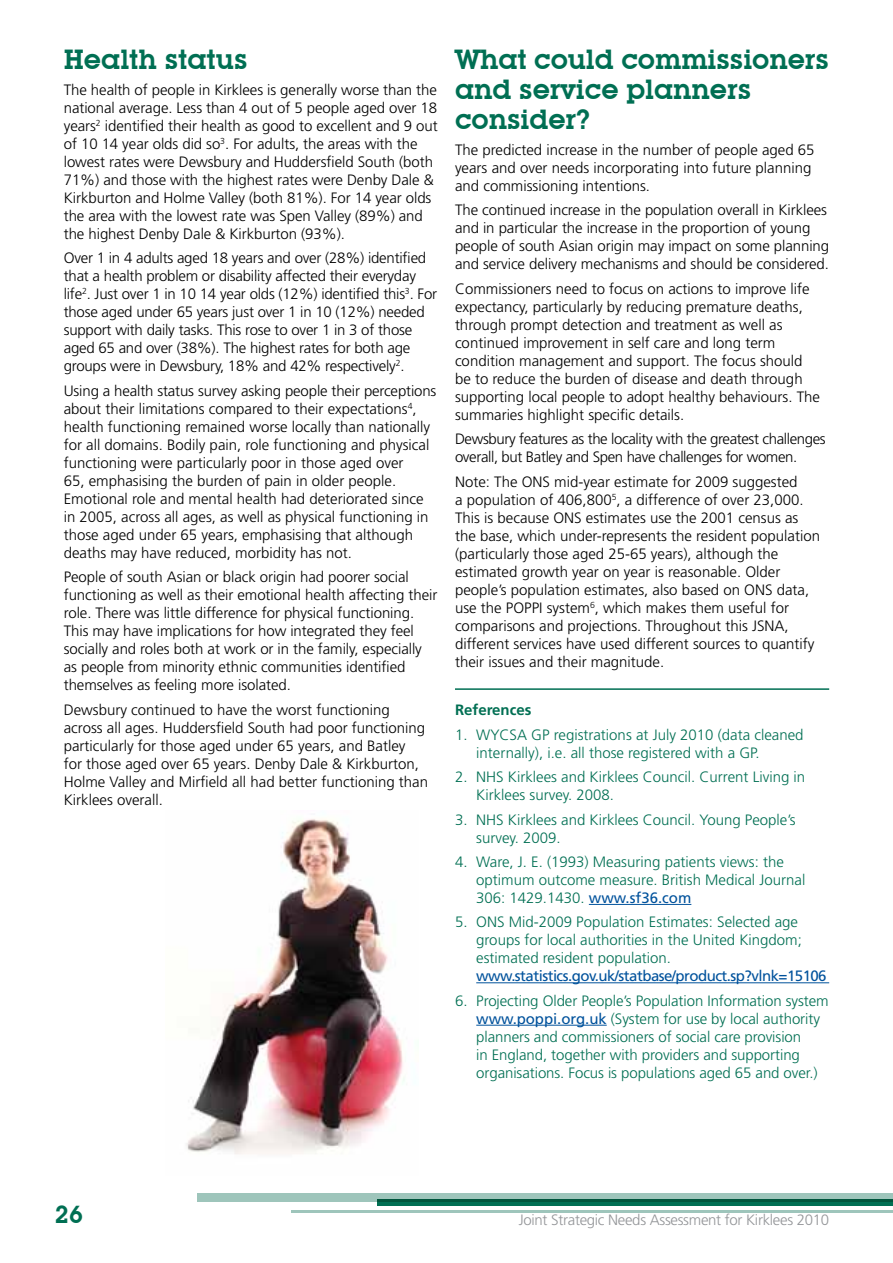
<style>
.page{position:relative;width:893px;height:1263px;background:#fff}
.page>*{position:absolute;margin:0;border:0;box-sizing:border-box;transform-origin:0 0}
.t1{font:600 27px/30px "Lubalin Graph IT Cby BT";letter-spacing:-.005em;color:#006f53}
.t2{font:600 24px "Lubalin Graph IT Cby BT";color:#006f53}
.t3{font:300 15px/18px "Frutiger LT";color:#000}
.t4{font:300 15px/18px "Frutiger LT";color:#006f53}
.t5{font:300 15px/18px "Frutiger LT";letter-spacing:-.025em;color:#000}
.t6{font:15px "Frutiger LT";letter-spacing:-.035em;color:#00529c}
.t7{font:300 15px "Frutiger";letter-spacing:-.02em;color:#939598}
.t8{font:700 15px "Frutiger LT";color:#006f53}
.s1{font-weight:400;color:#00529c}
</style>
<div class="page">
<div style="left:198px;top:1193px;width:695px;height:9px;background:#9ec5bb"></div>
<svg style="left:378px;top:1199px;width:514px;height:6px;background:#006247"></svg>
<hr style="left:291px;top:1210px;width:602px;height:2px;background:#9ec5bb">
<hr style="left:892px;top:0;width:1px;height:316px;background:#c78fbf">
<img style="left:186px;top:819px;width:219px;height:335px">
<hr style="left:455px;top:688px;width:374px;height:2px;background:#006f53">
<hr style="left:589px;top:904px;width:102px;height:1px;background:#00529c">
<hr style="left:476px;top:982px;width:353px;height:1px;background:#00529c">
<hr style="left:476px;top:1025px;width:131px;height:1px;background:#00529c">
<h1 class="t1" style="left:64px;top:44px;width:186px">Health status</h1>
<p class="t3" style="left:64px;top:81px;width:375px">The health of people in Kirklees is generally worse than the national average. Less than 4 out of 5 people aged over 18 years<sup>2</sup> identified their health as good to excellent and 9 out of 10 14 year olds did so<sup>3</sup>. For adults, the areas with the lowest rates were Dewsbury and Huddersfield South (both 71%) and those with the highest rates were Denby Dale &amp; Kirkburton and Holme Valley (both 81%). For 14 year olds the area with the lowest rate was Spen Valley (89%) and the highest Denby Dale &amp; Kirkburton (93%).</p>
<p class="t3" style="left:64px;top:249px;width:375px">Over 1 in 4 adults aged 18 years and over (28%) identified that a health problem or disability affected their everyday life<sup>2</sup>. Just over 1 in 10 14 year olds (12%) identified this<sup>3</sup>. For those aged under 65 years just over 1 in 10 (12%) needed support with daily tasks. This rose to over 1 in 3 of those aged 65 and over (38%). The highest rates for both age groups were in Dewsbury, 18% and 42% respectively<sup>2</sup>.</p>
<p class="t3" style="left:64px;top:382px;width:374px">Using a health status survey asking people their perceptions about their limitations compared to their expectations<sup>4</sup>, health functioning remained worse locally than nationally for all domains. Bodily pain, role functioning and physical functioning were particularly poor in those aged over<br>65, emphasising the burden of pain in older people.<br>Emotional role and mental health had deteriorated since in 2005, across all ages, as well as physical functioning in those aged under 65 years, emphasising that although deaths may have reduced, morbidity has not.</p>
<p class="t3" style="left:64px;top:568px;width:375px">People of south Asian or black origin had poorer social functioning as well as their emotional health affecting their role. There was little difference for physical functioning.<br>This may have implications for how integrated they feel socially and roles both at work or in the family, especially as people from minority ethnic communities identified themselves as feeling more isolated.</p>
<p class="t3" style="left:64px;top:701px;width:366px">Dewsbury continued to have the worst functioning across all ages. Huddersfield South had poor functioning particularly for those aged under 65 years, and Batley<br>for those aged over 65 years. Denby Dale &amp; Kirkburton, Holme Valley and Mirfield all had better functioning than Kirklees overall.</p>
<h1 class="t1" style="left:455px;top:44px;width:376px">What could commissioners and service planners consider?</h1>
<p class="t3" style="left:455px;top:141px;width:361px">The predicted increase in the number of people aged 65 years and over needs incorporating into future planning and commissioning intentions.</p>
<p class="t3" style="left:455px;top:201px;width:376px">The continued increase in the population overall in Kirklees and in particular the increase in the proportion of young people of south Asian origin may impact on some planning and service delivery mechanisms and should be considered.</p>
<p class="t3" style="left:455px;top:280px;width:367px">Commissioners need to focus on actions to improve life expectancy, particularly by reducing premature deaths, through prompt detection and treatment as well as continued improvement in self care and long term condition management and support. The focus should be to reduce the burden of disease and death through supporting local people to adopt healthy behaviours. The summaries highlight specific details.</p>
<p class="t5" style="left:455px;top:430px;width:372px">Dewsbury features as the locality with the greatest challenges overall, but Batley and Spen have challenges for women.</p>
<p class="t3" style="left:455px;top:473px;width:367px">Note: The ONS mid-year estimate for 2009 suggested<br>a population of 406,800<sup>5</sup>, a difference of over 23,000.<br>This is because ONS estimates use the 2001 census as the base, which under-represents the resident population (particularly those aged 25-65 years), although the estimated growth year on year is reasonable. Older people’s population estimates, also based on ONS data, use the POPPI system<sup>6</sup>, which makes them useful for comparisons and projections. Throughout this JSNA, different services have used different sources to quantify their issues and their magnitude.</p>
<p class="t8" style="left:455px;top:701px;width:78px">References</p>
<p class="t4" style="left:476px;top:726px;width:329px;text-indent:-21px">1. WYCSA GP registrations at July 2010 (data cleaned internally), i.e. all those registered with a GP.</p>
<p class="t4" style="left:476px;top:768px;width:330px;text-indent:-21px">2. NHS Kirklees and Kirklees Council. Current Living in<br>Kirklees survey. 2008.</p>
<p class="t4" style="left:476px;top:810px;width:321px;text-indent:-21px">3. NHS Kirklees and Kirklees Council. Young People’s survey. 2009.</p>
<p class="t4" style="left:476px;top:853px;width:331px;text-indent:-21px">4. Ware, J. E. (1993) Measuring patients views: the optimum outcome measure. British Medical Journal<br>306: 1429.1430. <span class="s1">www.sf36.com</span></p>
<p class="t4" style="left:476px;top:913px;width:327px;text-indent:-21px">5. ONS Mid-2009 Population Estimates: Selected age groups for local authorities in the United Kingdom; estimated resident population.</p>
<p class="t6" style="left:476px;top:967px;width:352px">www.statistics.gov.uk/statbase/product.sp?vlnk=15106</p>
<p class="t4" style="left:476px;top:992px;width:354px;text-indent:-21px">6. Projecting Older People’s Population Information system <span class="s1">www.poppi.org.uk</span> (System for use by local authority planners and commissioners of social care provision<br>in England, together with providers and supporting organisations. Focus is populations aged 65 and over.)</p>
<h2 class="t2" style="left:55px;top:1199px;width:29px">26</h2>
<p class="t7" style="left:519px;top:1212px;width:312px">Joint Strategic Needs Assessment for Kirklees 2010</p>
</div>
